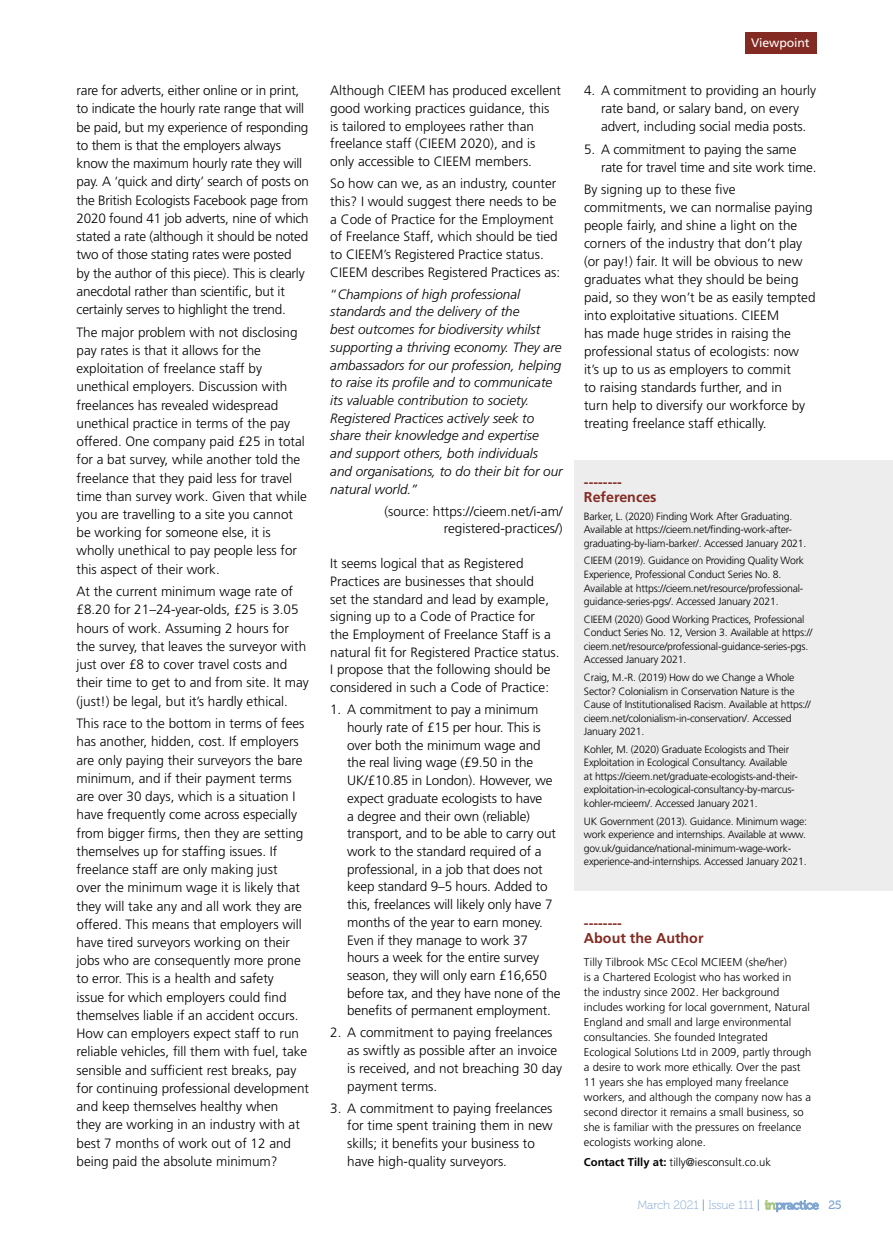
<style>
.page{position:relative;width:893px;height:1234px;background:#fff}
.page>*{position:absolute;margin:0;border:0;box-sizing:border-box;transform-origin:0 0}
.t1{font:700 14.25px/15px "Frutiger LT Std";color:#832b22}
.t2{font:300 13.5px/18.1px "Frutiger LT Std";color:#000}
.t3{font:italic 300 13.5px/17.7px "Frutiger LT Std";color:#000}
.t4{font:12.3px "Frutiger LT Std";letter-spacing:-.01em;color:#fff}
.t5{font:12px "Museo 100";letter-spacing:-.01em;color:#7ea4d2}
.t6{font:12px "Museo 500";color:#7ea4d2}
.t7{font:300 11.25px/15px "Frutiger LT Std";color:#000}
.t8{font:300 10.5px/13.5px "Frutiger LT Std";letter-spacing:-.02em;color:#000}
.s1{font-style:normal}
.s2{font-weight:700}
.s3{font-family:"Museo 500"}
</style>
<div class="page">
<div style="left:745px;top:32px;width:71px;height:21px;background:#832b22"></div>
<div style="left:574px;top:460px;width:319px;height:430px;background:#ededed"></div>
<svg style="left:765px;top:1200px;width:54px;height:11px"></svg>
<p class="t2" style="left:77px;top:82px;width:234px">rare for adverts, either online or in print, to indicate the hourly rate range that will be paid, but my experience of responding to them is that the employers always know the maximum hourly rate they will pay. A ‘quick and dirty’ search of posts on the British Ecologists Facebook page from 2020 found 41 job adverts, nine of which stated a rate (although it should be noted two of those stating rates were posted<br>by the author of this piece). This is clearly anecdotal rather than scientific, but it certainly serves to highlight the trend.</p>
<p class="t2" style="left:77px;top:323px;width:232px">The major problem with not disclosing pay rates is that it allows for the exploitation of freelance staff by unethical employers. Discussion with freelances has revealed widespread unethical practice in terms of the pay offered. One company paid £25 in total for a bat survey, while another told the freelance that they paid less for travel time than survey work. Given that while you are travelling to a site you cannot be working for someone else, it is wholly unethical to pay people less for this aspect of their work.</p>
<p class="t2" style="left:77px;top:582px;width:234px">At the current minimum wage rate of £8.20 for 21–24-year-olds, £25 is 3.05 hours of work. Assuming 2 hours for the survey, that leaves the surveyor with just over £8 to cover travel costs and their time to get to and from site. It may (just!) be legal, but it’s hardly ethical.</p>
<p class="t2" style="left:77px;top:714px;width:234px">This race to the bottom in terms of fees has another, hidden, cost. If employers are only paying their surveyors the bare minimum, and if their payment terms are over 30 days, which is a situation I have frequently come across especially from bigger firms, then they are setting themselves up for staffing issues. If freelance staff are only making just<br>over the minimum wage it is likely that they will take any and all work they are offered. This means that employers will have tired surveyors working on their jobs who are consequently more prone to error. This is a health and safety<br>issue for which employers could find themselves liable if an accident occurs.<br>How can employers expect staff to run reliable vehicles, fill them with fuel, take sensible and sufficient rest breaks, pay for continuing professional development and keep themselves healthy when<br>they are working in an industry with at best 7 months of work out of 12 and being paid the absolute minimum?</p>
<p class="t2" style="left:330px;top:82px;width:232px;line-height:17.7px">Although CIEEM has produced excellent good working practices guidance, this<br>is tailored to employees rather than freelance staff (CIEEM 2020), and is only accessible to CIEEM members.</p>
<p class="t2" style="left:330px;top:175px;width:232px;line-height:17.7px">So how can we, as an industry, counter this? I would suggest there needs to be a Code of Practice for the Employment of Freelance Staff, which should be tied to CIEEM’s Registered Practice status.<br>CIEEM describes Registered Practices as:</p>
<p class="t3" style="left:330px;top:285px;width:234px"><span class="s1">“</span>Champions of high professional standards and the delivery of the<br>best outcomes for biodiversity whilst supporting a thriving economy. They are ambassadors for our profession, helping to raise its profile and to communicate its valuable contribution to society.<br>Registered Practices actively seek to share their knowledge and expertise and support others, both individuals and organisations, to do their bit for our natural world.”</p>
<p class="t2" style="left:384px;top:502px;width:180px;line-height:17.7px;text-align:right">(source: https://cieem.net/i-am/ registered-practices/)</p>
<p class="t2" style="left:330px;top:554px;width:231px;line-height:17.7px">It seems logical that as Registered Practices are businesses that should<br>set the standard and lead by example, signing up to a Code of Practice for<br>the Employment of Freelance Staff is a natural fit for Registered Practice status.<br>I propose that the following should be considered in such a Code of Practice:</p>
<p class="t2" style="left:347px;top:700px;width:215px;line-height:17.7px;text-indent:-17px">1. A commitment to pay a minimum hourly rate of £15 per hour. This is over both the minimum wage and the real living wage (£9.50 in the UK/£10.85 in London). However, we expect graduate ecologists to have<br>a degree and their own (reliable) transport, and to be able to carry out work to the standard required of a professional, in a job that does not keep standard 9–5 hours. Added to this, freelances will likely only have 7 months of the year to earn money.<br>Even if they manage to work 37 hours a week for the entire survey season, they will only earn £16,650 before tax, and they have none of the benefits of permanent employment.</p>
<p class="t2" style="left:347px;top:1023px;width:216px;line-height:17.7px;text-indent:-17px">2. A commitment to paying freelances as swiftly as possible after an invoice is received, and not breaching 30 day payment terms.</p>
<p class="t2" style="left:347px;top:1098px;width:207px;text-indent:-17px">3. A commitment to paying freelances for time spent training them in new skills; it benefits your business to have high-quality surveyors.</p>
<p class="t4" style="left:751px;top:35px;width:60px">Viewpoint</p>
<p class="t2" style="left:584px;top:82px;width:233px;text-align:center">4. A commitment to providing an hourly rate band, or salary band, on every advert, including social media posts.</p>
<p class="t2" style="left:601px;top:140px;width:217px;text-indent:-17px">5. A commitment to paying the same rate for travel time and site work time.</p>
<p class="t2" style="left:584px;top:180px;width:233px">By signing up to these five commitments, we can normalise paying people fairly, and shine a light on the corners of the industry that don’t play (or pay!) fair. It will be obvious to new graduates what they should be being paid, so they won’t be as easily tempted into exploitative situations. CIEEM<br>has made huge strides in raising the professional status of ecologists: now it’s up to us as employers to commit<br>to raising standards further, and in<br>turn help to diversify our workforce by treating freelance staff ethically.</p>
<p class="t1" style="left:584px;top:474px;width:74px">--------<br>References</p>
<p class="t8" style="left:584px;top:509px;width:224px">Barker, L. (2020) Finding Work After Graduating.<br>Available at https://cieem.net/finding-work-after&shy;graduating-by-liam-barker/. Accessed January 2021.</p>
<p class="t8" style="left:584px;top:554px;width:222px">CIEEM (2019). Guidance on Providing Quality Work Experience, Professional Conduct Series No. 8.<br>Available at https://cieem.net/resource/professional&shy;guidance-series-pgs/. Accessed January 2021.</p>
<p class="t8" style="left:584px;top:612px;width:230px">CIEEM (2020) Good Working Practices, Professional Conduct Series No. 12, Version 3. Available at https:// cieem.net/resource/professional-guidance-series-pgs.<br>Accessed January 2021.</p>
<p class="t8" style="left:584px;top:670px;width:228px">Craig, M.-R. (2019) How do we Change a Whole Sector? Colonialism in Conservation Nature is the Cause of Institutionalised Racism. Available at https:// cieem.net/colonialism-in-conservation/. Accessed January 2021.</p>
<p class="t8" style="left:584px;top:742px;width:216px">Kohler, M. (2020) Graduate Ecologists and Their Exploitation in Ecological Consultancy. Available at https://cieem.net/graduate-ecologists-and-their&shy;exploitation-in-ecological-consultancy-by-marcus&shy;kohler-mcieem/. Accessed January 2021.</p>
<p class="t8" style="left:584px;top:814px;width:225px">UK Government (2013). Guidance. Minimum wage: work experience and internships. Available at www. gov.uk/guidance/national-minimum-wage-work&shy;experience-and-internships. Accessed January 2021.</p>
<p class="t1" style="left:584px;top:915px;width:121px">--------<br>About the Author</p>
<p class="t7" style="left:584px;top:954px;width:229px">Tilly Tilbrook MSc CEcol MCIEEM (she/her)<br>is a Chartered Ecologist who has worked in<br>the industry since 2002. Her background includes working for local government, Natural England and small and large environmental consultancies. She founded Integrated Ecological Solutions Ltd in 2009, partly through a desire to work more ethically. Over the past 11 years she has employed many freelance workers, and although the company now has a second director it remains a small business, so she is familiar with the pressures on freelance ecologists working alone.</p>
<p class="t7" style="left:584px;top:1153px;width:189px"><span class="s2">Contact Tilly at:</span> tilly@iesconsult.co.uk</p>
<p class="t5" style="left:637px;top:1198px;width:125px">March 2021 <span class="s3">|</span> Issue 111 <span class="s3">|</span></p>
<p class="t6" style="left:828px;top:1197px;width:15px">25</p>
</div>
